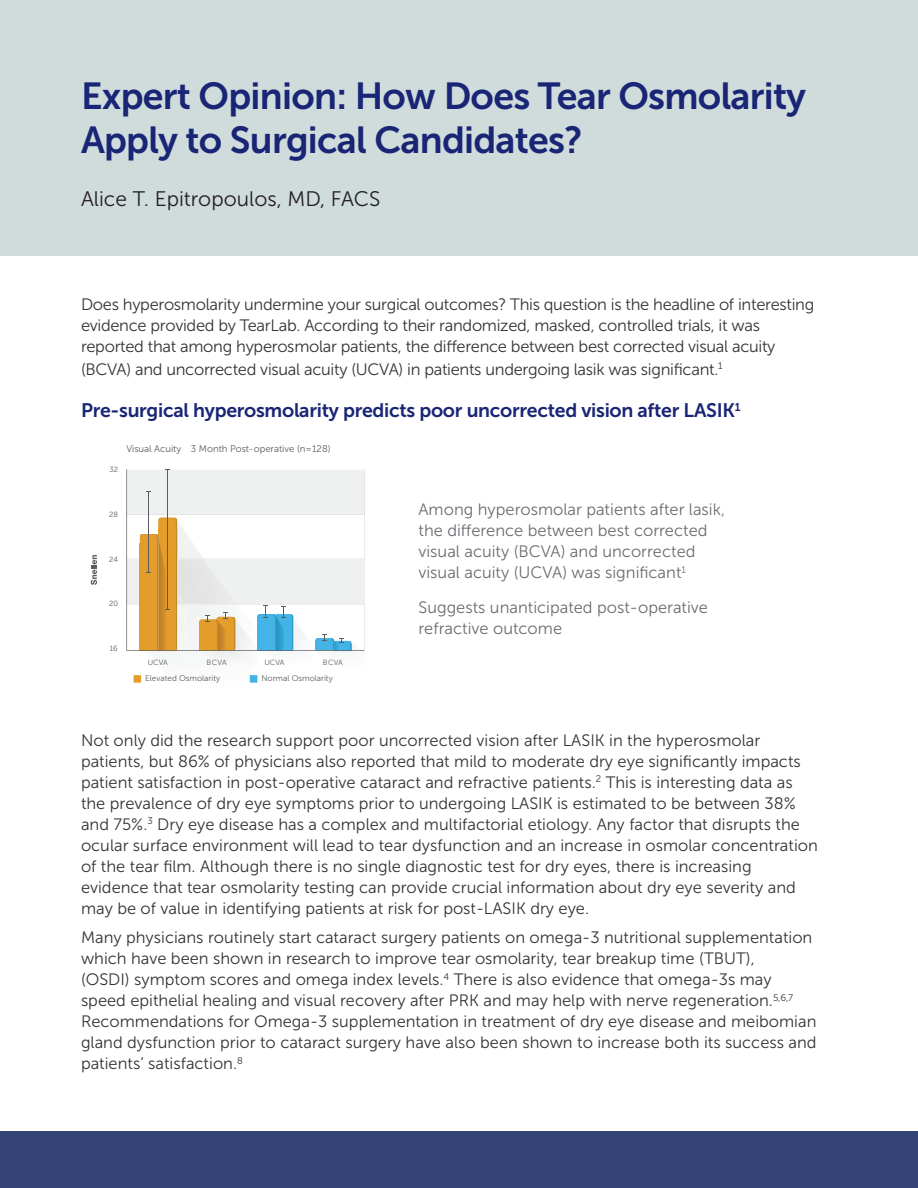
<style>
.page{position:relative;width:918px;height:1188px;background:#fff}
.page>*{position:absolute;margin:0;border:0;box-sizing:border-box;transform-origin:0 0}
.t1{font:37.5px/43.5px "Museo Sans 700";letter-spacing:-.02em;color:#192575}
.t2{font:21px "Museo Sans 300";color:#231f20}
.t3{font:19.5px "Museo Sans 700";letter-spacing:-.015em;color:#192575}
.t4{font:16.5px/21px "Museo Sans 300";color:#343437}
.t5{font:16.5px/21px "Museo Sans 300";letter-spacing:-.02em;color:#343437}
.t6{font:16.5px/21px "Museo Sans 300";color:#6a6d71}
.t7{font:9.6px "Museo Sans 300";color:#5a5c5e}
.t8{font:8.25px "Museo Sans 300";color:#5a5c5e}
.t9{font:7.5px "Museo Sans 300";color:#5a5c5e}
</style>
<div class="page">
<div style="left:0;top:0;width:918px;height:256px;background:#d0dbdc"></div>
<svg style="left:91px;top:555px;width:6px;height:30px"></svg>
<svg style="left:126px;top:469px;width:239px;height:214px"></svg>
<div style="left:0;top:1131px;width:918px;height:57px;background:#354476"></div>
<p class="t1" style="left:81px;top:74px;width:727px">Expert Opinion: How Does Tear Osmolarity<br>Apply to Surgical Candidates?</p>
<p class="t2" style="left:81px;top:187px;width:301px">Alice T. Epitropoulos, MD, FACS</p>
<p class="t5" style="left:81px;top:294px;width:735px">Does hyperosmolarity undermine your surgical outcomes? This question is the headline of interesting evidence provided by TearLab. According to their randomized, masked, controlled trials, it was reported that among hyperosmolar patients, the difference between best corrected visual acuity</p>
<p class="t5" style="left:81px;top:359px;width:643px">(BCVA) and uncorrected visual acuity (UCVA) in patients undergoing lasik was significant.<sup>1</sup></p>
<p class="t3" style="left:81px;top:400px;width:661px">Pre-surgical hyperosmolarity predicts poor uncorrected vision after LASIK<sup>1</sup></p>
<p class="t9" style="left:109px;top:466px;width:10px">32</p>
<p class="t7" style="left:126px;top:444px;width:206px">Visual Acuity 3 Month Post-operative (n=128)</p>
<p class="t9" style="left:109px;top:510px;width:10px">28</p>
<p class="t9" style="left:109px;top:555px;width:10px">24</p>
<p class="t9" style="left:109px;top:600px;width:10px">20</p>
<p class="t9" style="left:110px;top:644px;width:9px">16</p>
<p class="t9" style="left:148px;top:658px;width:22px">UCVA</p>
<p class="t9" style="left:207px;top:658px;width:22px">BCVA</p>
<p class="t9" style="left:264px;top:658px;width:22px">UCVA</p>
<p class="t9" style="left:323px;top:658px;width:21px">BCVA</p>
<p class="t8" style="left:145px;top:674px;width:77px">Elevated Osmolarity</p>
<p class="t8" style="left:261px;top:674px;width:73px">Normal Osmolarity</p>
<p class="t6" style="left:418px;top:499px;width:308px">Among hyperosmolar patients after lasik, the difference between best corrected visual acuity (BCVA) and uncorrected visual acuity (UCVA) was significant<sup>1</sup></p>
<p class="t6" style="left:418px;top:597px;width:291px">Suggests unanticipated post-operative refractive outcome</p>
<p class="t4" style="left:81px;top:730px;width:738px">Not only did the research support poor uncorrected vision after LASIK in the hyperosmolar patients, but 86% of physicians also reported that mild to moderate dry eye significantly impacts patient satisfaction in post-operative cataract and refractive patients.<sup>2</sup> This is interesting data as the prevalence of dry eye symptoms prior to undergoing LASIK is estimated to be between 38% and 75%.<sup>3</sup> Dry eye disease has a complex and multifactorial etiology. Any factor that disrupts the ocular surface environment will lead to tear dysfunction and an increase in osmolar concentration of the tear film. Although there is no single diagnostic test for dry eyes, there is increasing evidence that tear osmolarity testing can provide crucial information about dry eye severity and may be of value in identifying patients at risk for post-LASIK dry eye.</p>
<p class="t4" style="left:81px;top:927px;width:737px">Many physicians routinely start cataract surgery patients on omega-3 nutritional supplementation which have been shown in research to improve tear osmolarity, tear breakup time (TBUT),<br>(OSDI) symptom scores and omega index levels.<sup>4</sup> There is also evidence that omega-3s may speed epithelial healing and visual recovery after PRK and may help with nerve regeneration.<sup>5,6,7<br></sup>Recommendations for Omega-3 supplementation in treatment of dry eye disease and meibomian gland dysfunction prior to cataract surgery have also been shown to increase both its success and patients’ satisfaction.<sup>8</sup></p>
</div>
